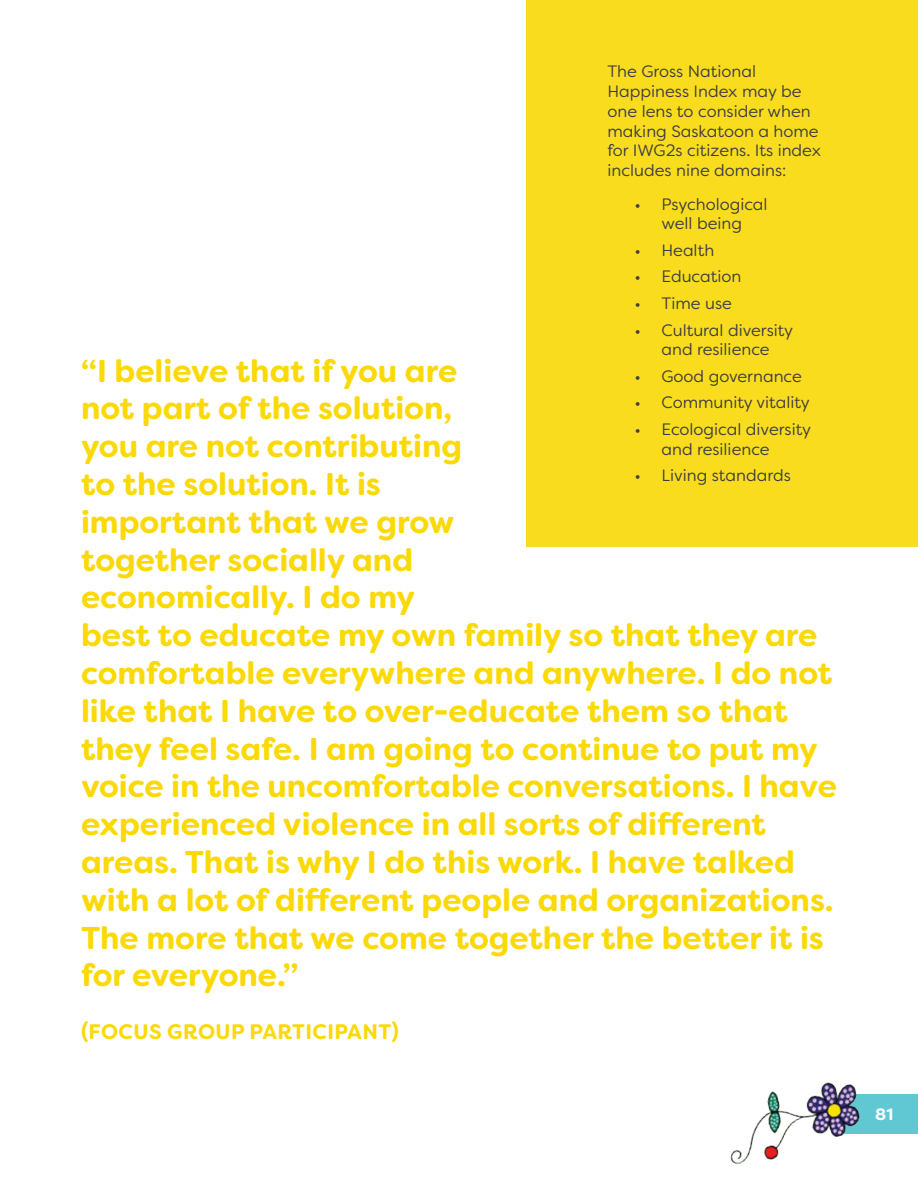
<style>
.page{position:relative;width:918px;height:1188px;background:#fff}
.page>*{position:absolute;margin:0;border:0;box-sizing:border-box;transform-origin:0 0}
.t1{font:700 31.5px/37.8px "Filson Soft";color:#fad906}
.t2{font:700 21px "Filson Soft";letter-spacing:.02em;color:#fad906}
.t3{font:16.5px/19.8px "Filson Soft";color:#3e3e3f}
.t4{font:700 16.5px "Filson Soft";color:#fff}
</style>
<div class="page">
<div style="left:526px;top:0;width:392px;height:547px;background:#fadc1f"></div>
<div style="left:844px;top:1094px;width:74px;height:40px;background:#5fc8d2"></div>
<img style="left:730px;top:1082px;width:130px;height:82px">
<p class="t3" style="left:608px;top:62px;width:215px">The Gross National<br>Happiness Index may be one lens to consider when making Saskatoon a home for IWG2s citizens. Its index includes nine domains:</p>
<p class="t3" style="left:634px;top:194px;width:135px;text-align:center">• Psychological well being</p>
<p class="t3" style="left:634px;top:240px;width:81px">• Health</p>
<p class="t3" style="left:634px;top:267px;width:108px">• Education</p>
<p class="t3" style="left:634px;top:293px;width:99px">• Time use</p>
<p class="t3" style="left:634px;top:320px;width:160px;text-align:center">• Cultural diversity and resilience</p>
<p class="t3" style="left:634px;top:366px;width:169px">• Good governance</p>
<p class="t3" style="left:634px;top:393px;width:177px">• Community vitality</p>
<p class="t3" style="left:661px;top:419px;width:151px;text-indent:-27px">• Ecological diversity and resilience</p>
<p class="t3" style="left:634px;top:466px;width:158px">• Living standards</p>
<p class="t1" style="left:81px;top:352px;width:757px">“I believe that if you are<br>not part of the solution,<br>you are not contributing<br>to the solution. It is<br>important that we grow<br>together socially and<br>economically. I do my<br>best to educate my own family so that they are comfortable everywhere and anywhere. I do not like that I have to over-educate them so that they feel safe. I am going to continue to put my voice in the uncomfortable conversations. I have experienced violence in all sorts of different areas. That is why I do this work. I have talked with a lot of different people and organizations.<br>The more that we come together the better it is for everyone.”</p>
<p class="t2" style="left:81px;top:1018px;width:319px">(FOCUS GROUP PARTICIPANT)</p>
<p class="t4" style="left:875px;top:1103px;width:19px">81</p>
</div>
